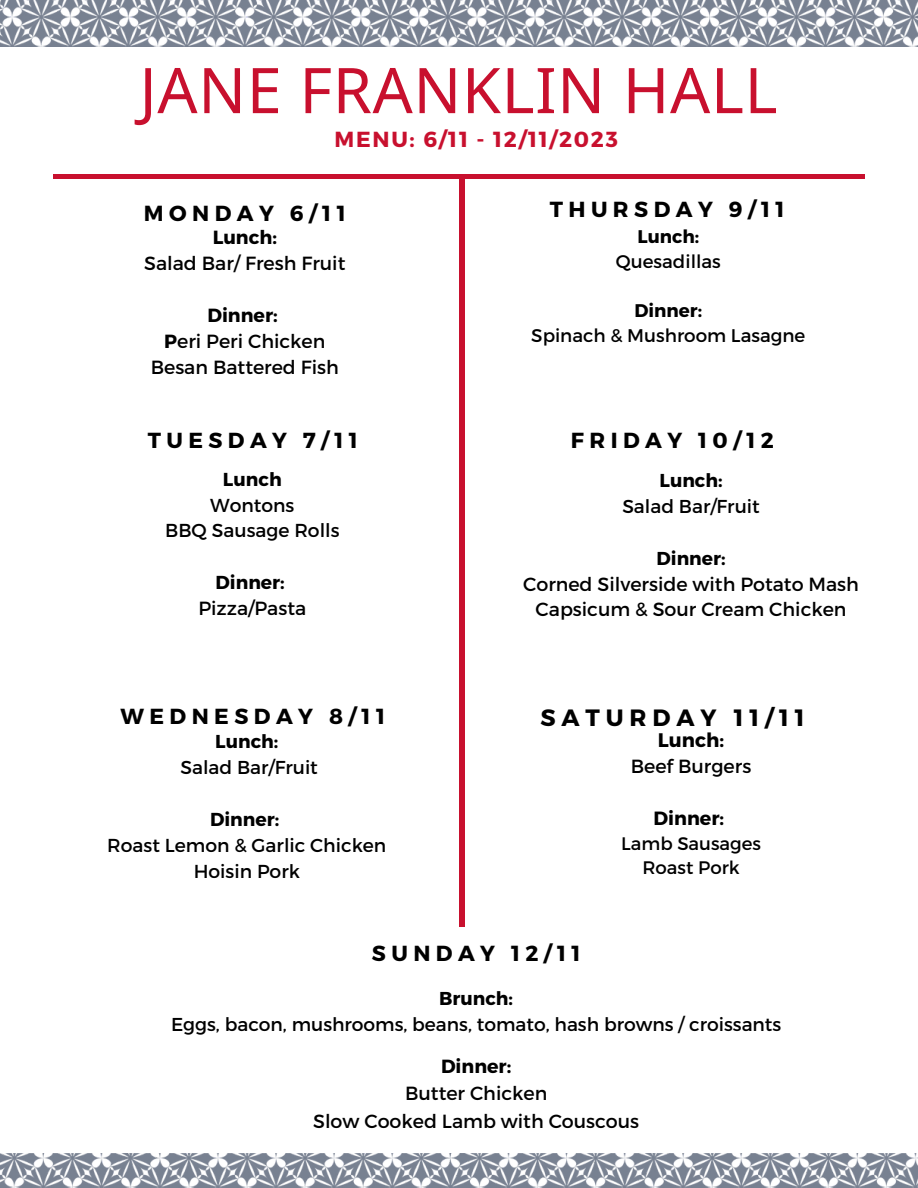
<style>
.page{position:relative;width:918px;height:1188px;background:#fff}
.page>*{position:absolute;margin:0;border:0;box-sizing:border-box;transform-origin:0 0}
.t1{font:63px "Noto Sans";letter-spacing:.01em;color:#c8102e}
.t2{font:700 23.55px "Montserrat";letter-spacing:.25em;color:#000}
.t3{font:700 21.75px "Montserrat";letter-spacing:.25em;color:#000}
.t4{font:700 21.75px "Montserrat";letter-spacing:.08em;color:#c8102e}
.t5{font:700 19.65px "Montserrat";color:#000}
.t6{font:700 19.2px "Montserrat";color:#000}
.t7{font:19.05px "Montserrat";color:#000}
.t8{font:700 19.05px "Montserrat";color:#000}
.t9{font:18.75px "Montserrat";color:#000}
.t10{font:700 18.75px "Montserrat";color:#000}
.t11{font:18.6px "Montserrat";color:#000}
.t12{font:700 18.6px "Montserrat";color:#000}
.t13{font:18.3px "Montserrat";color:#000}
.t14{font:700 18.3px "Montserrat";color:#000}
.t15{font:18.15px "Montserrat";color:#000}
.s1{font-weight:700}
</style>
<div class="page">
<img style="left:0;top:1154px;width:918px;height:34px">
<img style="left:0;top:0;width:918px;height:46px">
<div style="left:53px;top:174px;width:811px;height:5px;background:#c8102e"></div>
<div style="left:459px;top:174px;width:5px;height:753px;background:#c8102e"></div>
<p class="t1" style="left:140px;top:46px;width:640px">JANE FRANKLIN HALL</p>
<p class="t4" style="left:335px;top:126px;width:285px">MENU: 6/11 - 12/11/2023</p>
<p class="t3" style="left:144px;top:200px;width:203px">MONDAY 6/11</p>
<p class="t8" style="left:213px;top:225px;width:66px">Lunch:</p>
<p class="t7" style="left:144px;top:251px;width:203px">Salad Bar/ Fresh Fruit</p>
<p class="t8" style="left:207px;top:303px;width:72px">Dinner:</p>
<p class="t7" style="left:164px;top:329px;width:163px"><span class="s1">P</span>eri Peri Chicken</p>
<p class="t7" style="left:151px;top:354px;width:190px">Besan Battered Fish</p>
<p class="t3" style="left:550px;top:195px;width:236px">THURSDAY 9/11</p>
<p class="t14" style="left:637px;top:225px;width:63px">Lunch:</p>
<p class="t13" style="left:616px;top:249px;width:106px">Quesadillas</p>
<p class="t14" style="left:635px;top:299px;width:69px">Dinner:</p>
<p class="t13" style="left:531px;top:324px;width:276px">Spinach &amp; Mushroom Lasagne</p>
<p class="t3" style="left:148px;top:426px;width:212px">TUESDAY 7/11</p>
<p class="t3" style="left:571px;top:426px;width:205px">FRIDAY 10/12</p>
<p class="t10" style="left:223px;top:467px;width:60px">Lunch</p>
<p class="t9" style="left:210px;top:493px;width:86px">Wontons</p>
<p class="t9" style="left:165px;top:519px;width:176px">BBQ Sausage Rolls</p>
<p class="t10" style="left:216px;top:570px;width:71px">Dinner:</p>
<p class="t7" style="left:198px;top:596px;width:109px">Pizza/Pasta</p>
<p class="t10" style="left:660px;top:468px;width:65px">Lunch:</p>
<p class="t9" style="left:622px;top:494px;width:139px">Salad Bar/Fruit</p>
<p class="t10" style="left:657px;top:546px;width:70px">Dinner:</p>
<p class="t7" style="left:523px;top:571px;width:337px">Corned Silverside with Potato Mash</p>
<p class="t7" style="left:536px;top:597px;width:312px">Capsicum &amp; Sour Cream Chicken</p>
<p class="t3" style="left:120px;top:703px;width:266px">WEDNESDAY 8/11</p>
<p class="t2" style="left:540px;top:703px;width:266px">SATURDAY 11/11</p>
<p class="t10" style="left:215px;top:730px;width:65px">Lunch:</p>
<p class="t9" style="left:181px;top:755px;width:139px">Salad Bar/Fruit</p>
<p class="t10" style="left:210px;top:807px;width:71px">Dinner:</p>
<p class="t9" style="left:107px;top:833px;width:281px">Roast Lemon &amp; Garlic Chicken</p>
<p class="t9" style="left:194px;top:859px;width:108px">Hoisin Pork</p>
<p class="t5" style="left:658px;top:728px;width:68px">Lunch:</p>
<p class="t7" style="left:631px;top:754px;width:122px">Beef Burgers</p>
<p class="t6" style="left:653px;top:806px;width:72px">Dinner:</p>
<p class="t15" style="left:621px;top:831px;width:141px">Lamb Sausages</p>
<p class="t15" style="left:643px;top:856px;width:99px">Roast Pork</p>
<p class="t3" style="left:372px;top:939px;width:210px">SUNDAY 12/11</p>
<p class="t12" style="left:439px;top:986px;width:75px">Brunch:</p>
<p class="t11" style="left:171px;top:1012px;width:612px">Eggs, bacon, mushrooms, beans, tomato, hash browns / croissants</p>
<p class="t8" style="left:441px;top:1054px;width:72px">Dinner:</p>
<p class="t7" style="left:405px;top:1081px;width:144px">Butter Chicken</p>
<p class="t7" style="left:313px;top:1109px;width:328px">Slow Cooked Lamb with Couscous</p>
</div>
